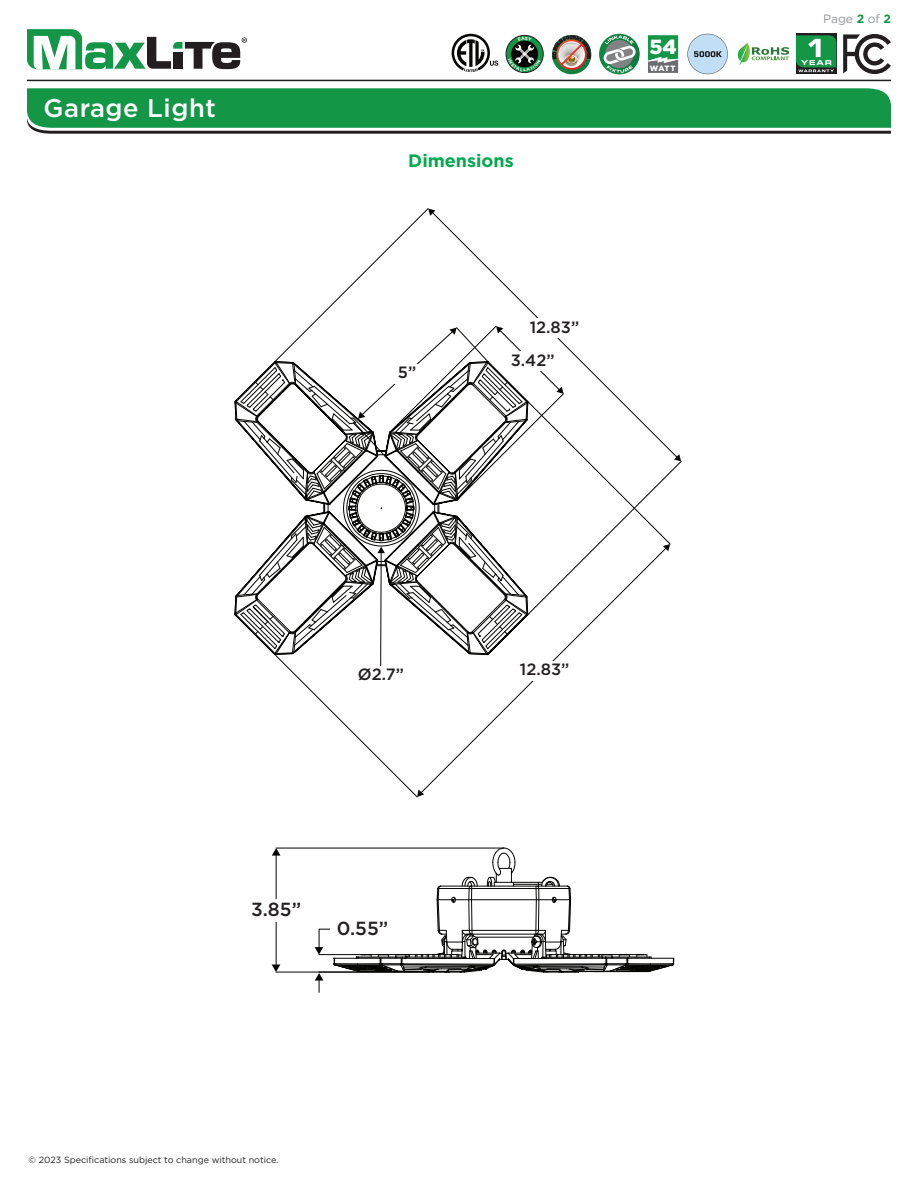
<style>
.page{position:relative;width:918px;height:1188px;background:#fff}
.page>*{position:absolute;margin:0;border:0;box-sizing:border-box;transform-origin:0 0}
.t1{font:500 25.5px "Gotham";letter-spacing:.02em;color:#fff}
.t2{font:900 20.55px "Gotham";color:#fff}
.t3{font:500 18.9px "Gotham";color:#231f20}
.t4{font:700 18px "Gotham";color:#00a94e}
.t5{font:500 16.35px/33px "Gotham";color:#231f20}
.t6{font:12px "Gotham";color:#939598}
.t7{font:9px "Gotham";color:#231f20}
.t8{font:900 7.65px "Gotham";color:#fff}
.t9{font:700 4.5px "Gotham";color:#fff}
.s1{font-weight:700;color:#149647}
</style>
<div class="page">
<hr style="left:27px;top:80px;width:864px;height:1px;background:#231f20">
<svg style="left:27px;top:88px;width:864px;height:46px;background:#289753"></svg>
<svg style="left:27px;top:29px;width:220px;height:41px"></svg>
<svg style="left:796px;top:34px;width:40px;height:40px"></svg>
<svg style="left:796px;top:35px;width:40px;height:37px"></svg>
<svg style="left:452px;top:34px;width:46px;height:38px"></svg>
<svg style="left:687px;top:34px;width:41px;height:40px"></svg>
<svg style="left:843px;top:34px;width:48px;height:40px"></svg>
<svg style="left:737px;top:43px;width:52px;height:22px"></svg>
<svg style="left:648px;top:35px;width:31px;height:38px"></svg>
<svg style="left:506px;top:35px;width:37px;height:38px"></svg>
<div style="left:506px;top:35px;width:38px;height:38px;border:1px solid #231f20;border-radius:50%"></div>
<svg style="left:599px;top:34px;width:41px;height:40px"></svg>
<svg style="left:603px;top:35px;width:33px;height:38px"></svg>
<svg style="left:552px;top:35px;width:39px;height:39px"></svg>
<svg style="left:310px;top:208px;width:371px;height:337px"></svg>
<svg style="left:285px;top:401px;width:385px;height:396px"></svg>
<svg style="left:428px;top:209px;width:7px;height:7px"></svg>
<svg style="left:674px;top:454px;width:7px;height:7px"></svg>
<svg style="left:663px;top:544px;width:7px;height:7px"></svg>
<svg style="left:417px;top:790px;width:7px;height:7px"></svg>
<svg style="left:235px;top:326px;width:329px;height:340px"></svg>
<div style="left:527px;top:319px;width:55px;height:19px;background:#fff"></div>
<div style="left:505px;top:351px;width:56px;height:19px;background:#fff"></div>
<div style="left:379px;top:364px;width:56px;height:19px;background:#fff"></div>
<div style="left:517px;top:661px;width:56px;height:19px;background:#fff"></div>
<div style="left:353px;top:666px;width:56px;height:19px;background:#fff"></div>
<hr style="left:276px;top:848px;width:228px;height:1px;background:#050504">
<hr style="left:276px;top:972px;width:153px;height:1px;background:#050504">
<hr style="left:276px;top:855px;width:1px;height:44px;background:#050504">
<hr style="left:276px;top:918px;width:1px;height:48px;background:#050504">
<div style="left:244px;top:899px;width:64px;height:22px;background:#fff"></div>
<svg style="left:272px;top:848px;width:9px;height:8px"></svg>
<svg style="left:272px;top:965px;width:8px;height:7px"></svg>
<svg style="left:315px;top:848px;width:359px;height:144px"></svg>
<svg style="left:508px;top:36px;width:33px;height:35px"></svg>
<svg style="left:553px;top:36px;width:38px;height:34px"></svg>
<h1 class="t1" style="left:44px;top:91px;width:174px">Garage Light</h1>
<p class="t9" style="left:523px;top:67px;width:4px">L</p>
<p class="t4" style="left:408px;top:149px;width:107px">Dimensions</p>
<p class="t5" style="left:398px;top:356px;width:20px">5”</p>
<p class="t5" style="left:511px;top:310px;width:70px;text-indent:19px">12.83”<br>3.42”</p>
<h2 class="t2" style="left:649px;top:33px;width:29px">54</h2>
<p class="t8" style="left:650px;top:63px;width:27px">WATT</p>
<p class="t5" style="left:358px;top:658px;width:48px">Ø2.7”</p>
<p class="t5" style="left:520px;top:653px;width:51px">12.83”</p>
<p class="t3" style="left:251px;top:896px;width:52px">3.85”</p>
<p class="t3" style="left:337px;top:916px;width:53px">0.55”</p>
<p class="t7" style="left:28px;top:1154px;width:252px">© 2023 Specifications subject to change without notice.</p>
<h3 class="t6" style="left:823px;top:11px;width:69px">Page <span class="s1">2</span> of <span class="s1">2</span></h3>
</div>
